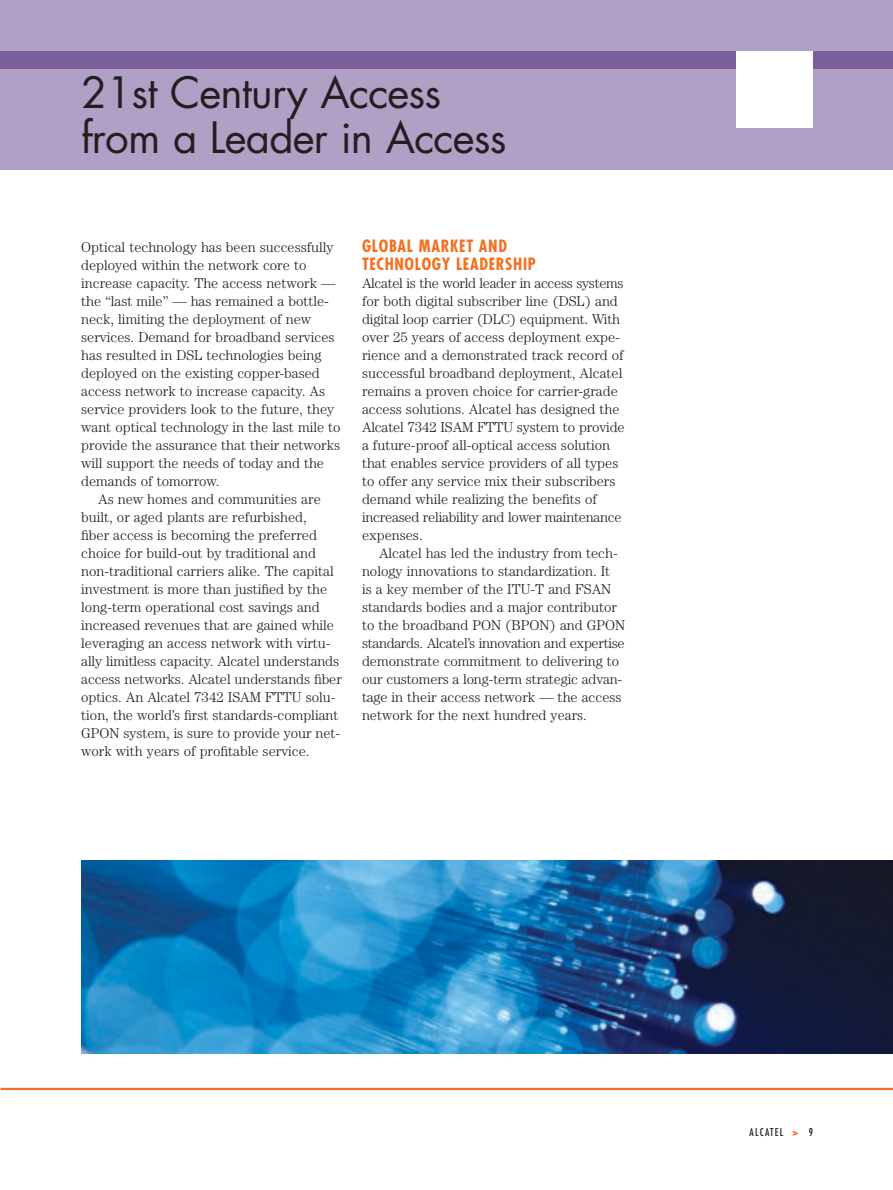
<style>
.page{position:relative;width:893px;height:1190px;background:#fff}
.page>*{position:absolute;margin:0;border:0;box-sizing:border-box;transform-origin:0 0}
.t1{font:42px/45px "Futura";letter-spacing:-.02em;color:#231f20}
.t2{font:700 condensed 16.5px/18px "Futura";letter-spacing:.04em;color:#f37021}
.t3{font:300 14.25px/18px "Century";color:#231f20}
.t4{font:condensed 10.5px "Futura";letter-spacing:.125em;color:#231f20}
.s1{font-weight:700;font-stretch:normal;color:#f37021}
</style>
<div class="page">
<img style="left:81px;top:860px;width:811px;height:193px">
<hr style="left:0;top:1087px;width:892px;height:3px;background:#f37021">
<div style="left:0;top:0;width:892px;height:169px;background:#b0a0c6"></div>
<div style="left:0;top:51px;width:892px;height:17px;background:#7a5e9a"></div>
<div style="left:736px;top:51px;width:77px;height:77px;background:#fff"></div>
<h1 class="t1" style="left:81px;top:74px;width:427px">21st Century Access from a Leader in Access</h1>
<p class="t3" style="left:81px;top:239px;width:261px">Optical technology has been successfully deployed within the network core to increase capacity. The access network — the “last mile” — has remained a bottle&shy;neck, limiting the deployment of new services. Demand for broadband services has resulted in DSL technologies being deployed on the existing copper-based access network to increase capacity. As service providers look to the future, they want optical technology in the last mile to provide the assurance that their networks will support the needs of today and the demands of tomorrow.</p>
<p class="t3" style="left:81px;top:491px;width:262px;text-indent:17px">As new homes and communities are built, or aged plants are refurbished,<br>fiber access is becoming the preferred choice for build-out by traditional and non-traditional carriers alike. The capital investment is more than justified by the long-term operational cost savings and increased revenues that are gained while leveraging an access network with virtu&shy;ally limitless capacity. Alcatel understands access networks. Alcatel understands fiber optics. An Alcatel 7342 ISAM FTTU solu&shy;tion, the world’s first standards-compliant GPON system, is sure to provide your net&shy;work with years of profitable service.</p>
<p class="t2" style="left:362px;top:238px;width:175px">GLOBAL MARKET AND<br>TECHNOLOGY LEADERSHIP</p>
<p class="t3" style="left:362px;top:275px;width:264px">Alcatel is the world leader in access systems for both digital subscriber line (DSL) and digital loop carrier (DLC) equipment. With over 25 years of access deployment expe&shy;rience and a demonstrated track record of successful broadband deployment, Alcatel remains a proven choice for carrier-grade access solutions. Alcatel has designed the Alcatel 7342 ISAM FTTU system to provide a future-proof all-optical access solution that enables service providers of all types to offer any service mix their subscribers demand while realizing the benefits of increased reliability and lower maintenance expenses.</p>
<p class="t3" style="left:362px;top:545px;width:265px;text-indent:17px">Alcatel has led the industry from tech&shy;nology innovations to standardization. It<br>is a key member of the ITU-T and FSAN standards bodies and a major contributor to the broadband PON (BPON) and GPON standards. Alcatel’s innovation and expertise demonstrate commitment to delivering to our customers a long-term strategic advan&shy;tage in their access network — the access network for the next hundred years.</p>
<p class="t4" style="left:749px;top:1127px;width:65px">ALCATEL <span class="s1">&gt;</span> 9</p>
</div>
